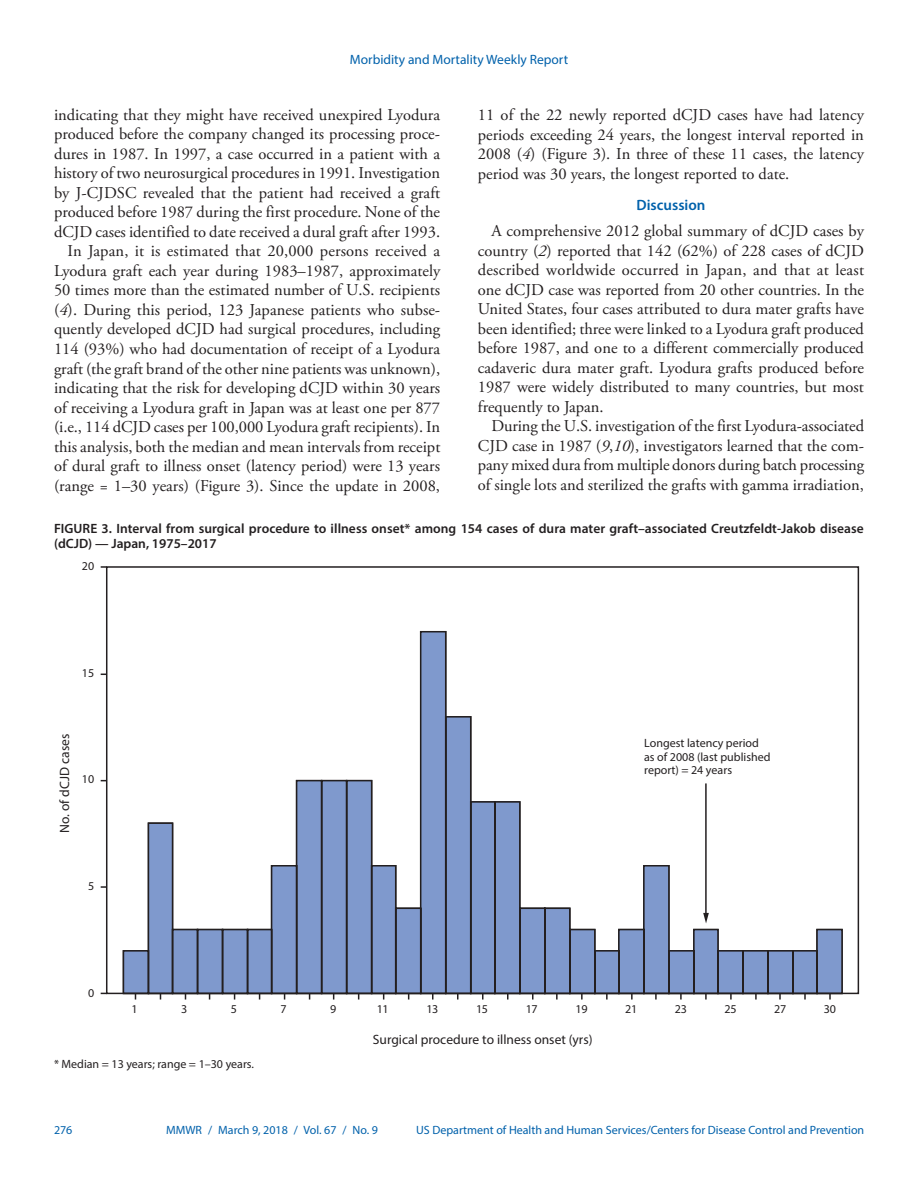
<style>
.page{position:relative;width:918px;height:1188px;background:#fff}
.page>*{position:absolute;margin:0;border:0;box-sizing:border-box;transform-origin:0 0}
.Paragraph{font:16.5px/19.5px "Adobe Garamond Pro";color:#231f20;text-align:justify}
.Discussion_Heading{font:600 15px "Myriad Pro";color:#0161ab}
.Figure_Title{font:600 13.5px/15px "Myriad Pro";letter-spacing:.005em;color:#231f20}
.t1{font:13.5px "Myriad Pro";color:#231f20}
.t2{font:13.5px "Myriad Pro";color:#0161ab}
.Figure_Footnote{font:12px/13.5px "Myriad Pro";color:#231f20}
.t3{font:12px "Myriad Pro";color:#0161ab}
.s1{font-style:italic}
</style>
<div class="page">
<svg style="left:122px;top:631px;width:722px;height:364px"></svg>
<svg style="left:482px;top:994px;width:2px;height:6px"></svg>
<svg style="left:507px;top:994px;width:2px;height:6px"></svg>
<svg style="left:532px;top:994px;width:2px;height:6px"></svg>
<svg style="left:556px;top:994px;width:2px;height:6px"></svg>
<svg style="left:581px;top:994px;width:2px;height:6px"></svg>
<svg style="left:606px;top:994px;width:2px;height:6px"></svg>
<svg style="left:631px;top:994px;width:2px;height:6px"></svg>
<svg style="left:655px;top:994px;width:2px;height:6px"></svg>
<svg style="left:680px;top:994px;width:2px;height:6px"></svg>
<svg style="left:705px;top:994px;width:2px;height:6px"></svg>
<svg style="left:730px;top:994px;width:2px;height:6px"></svg>
<svg style="left:755px;top:994px;width:2px;height:6px"></svg>
<svg style="left:779px;top:994px;width:2px;height:6px"></svg>
<svg style="left:804px;top:994px;width:2px;height:6px"></svg>
<svg style="left:829px;top:994px;width:2px;height:6px"></svg>
<div style="left:106px;top:566px;width:753px;height:428px;border:2px solid #231f20"></div>
<hr style="left:705px;top:783px;width:2px;height:132px;background:#231f20">
<svg style="left:703px;top:913px;width:6px;height:10px"></svg>
<p class="t2" style="left:350px;top:51px;width:220px">Morbidity and Mortality Weekly Report</p>
<p class="Paragraph" style="left:54px;top:106px;width:388px">indicating that they might have received unexpired Lyodura produced before the company changed its processing proce&shy;dures in 1987. In 1997, a case occurred in a patient with a history of two neurosurgical procedures in 1991. Investigation by J-CJDSC revealed that the patient had received a graft produced before 1987 during the first procedure. None of the dCJD cases identified to date received a dural graft after 1993.</p>
<p class="Paragraph" style="left:54px;top:242px;width:388px;text-indent:13px">In Japan, it is estimated that 20,000 persons received a Lyodura graft each year during 1983–1987, approximately 50 times more than the estimated number of U.S. recipients (<span class="s1">4</span>). During this period, 123 Japanese patients who subse&shy;quently developed dCJD had surgical procedures, including 114 (93%) who had documentation of receipt of a Lyodura graft (the graft brand of the other nine patients was unknown), indicating that the risk for developing dCJD within 30 years of receiving a Lyodura graft in Japan was at least one per 877 (i.e., 114 dCJD cases per 100,000 Lyodura graft recipients). In this analysis, both the median and mean intervals from receipt of dural graft to illness onset (latency period) were 13 years (range = 1–30 years) (Figure 3). Since the update in 2008,</p>
<p class="Paragraph" style="left:478px;top:106px;width:388px">11 of the 22 newly reported dCJD cases have had latency periods exceeding 24 years, the longest interval reported in 2008 (<span class="s1">4</span>) (Figure 3). In three of these 11 cases, the latency period was 30 years, the longest reported to date.</p>
<h1 class="Discussion_Heading" style="left:636px;top:195px;width:71px">Discussion</h1>
<p class="Paragraph" style="left:478px;top:222px;width:388px;text-indent:13px">A comprehensive 2012 global summary of dCJD cases by country (<span class="s1">2</span>) reported that 142 (62%) of 228 cases of dCJD described worldwide occurred in Japan, and that at least one dCJD case was reported from 20 other countries. In the United States, four cases attributed to dura mater grafts have been identified; three were linked to a Lyodura graft produced before 1987, and one to a different commercially produced cadaveric dura mater graft. Lyodura grafts produced before 1987 were widely distributed to many countries, but most frequently to Japan.</p>
<p class="Paragraph" style="left:478px;top:417px;width:388px;text-indent:13px">During the U.S. investigation of the first Lyodura-associated CJD case in 1987 (<span class="s1">9</span>,<span class="s1">10</span>), investigators learned that the com&shy;pany mixed dura from multiple donors during batch processing of single lots and sterilized the grafts with gamma irradiation,</p>
<p class="Figure_Title" style="left:54px;top:521px;width:811px">FIGURE 3. Interval from surgical procedure to illness onset* among 154 cases of dura mater graft–associated Creutzfeldt-Jakob disease (dCJD) — Japan, 1975–2017</p>
<p class="Figure_Footnote" style="left:82px;top:559px;width:14px">20</p>
<p class="Figure_Footnote" style="left:82px;top:666px;width:14px">15</p>
<p class="t1" style="left:56px;top:833px;width:101px;rotate:-90deg">No. of dCJD cases</p>
<p class="Figure_Footnote" style="left:82px;top:772px;width:14px">10</p>
<p class="Figure_Footnote" style="left:88px;top:879px;width:8px">5</p>
<p class="Figure_Footnote" style="left:644px;top:736px;width:128px">Longest latency period as of 2008 (last published report) = 24 years</p>
<p class="Figure_Footnote" style="left:88px;top:986px;width:8px">0</p>
<p class="Figure_Footnote" style="left:131px;top:1002px;width:8px">1</p>
<p class="Figure_Footnote" style="left:181px;top:1002px;width:8px">3</p>
<p class="Figure_Footnote" style="left:231px;top:1002px;width:8px">5</p>
<p class="Figure_Footnote" style="left:280px;top:1002px;width:8px">7</p>
<p class="Figure_Footnote" style="left:330px;top:1002px;width:8px">9</p>
<p class="Figure_Footnote" style="left:377px;top:1002px;width:13px">11</p>
<p class="Figure_Footnote" style="left:426px;top:1002px;width:13px">13</p>
<p class="Figure_Footnote" style="left:476px;top:1002px;width:13px">15</p>
<p class="t1" style="left:373px;top:1031px;width:221px">Surgical procedure to illness onset (yrs)</p>
<p class="Figure_Footnote" style="left:526px;top:1002px;width:13px">17</p>
<p class="Figure_Footnote" style="left:576px;top:1002px;width:13px">19</p>
<p class="Figure_Footnote" style="left:625px;top:1002px;width:13px">21</p>
<p class="Figure_Footnote" style="left:675px;top:1002px;width:13px">23</p>
<p class="Figure_Footnote" style="left:725px;top:1002px;width:13px">25</p>
<p class="Figure_Footnote" style="left:774px;top:1002px;width:13px">27</p>
<p class="Figure_Footnote" style="left:824px;top:1002px;width:13px">30</p>
<p class="Figure_Footnote" style="left:54px;top:1057px;width:202px">* Median = 13 years; range = 1–30 years.</p>
<p class="t3" style="left:54px;top:1123px;width:20px">276</p>
<p class="t3" style="left:166px;top:1123px;width:213px">MMWR / March 9, 2018 / Vol. 67 / No. 9</p>
<p class="t3" style="left:416px;top:1123px;width:450px">US Department of Health and Human Services/Centers for Disease Control and Prevention</p>
</div>
